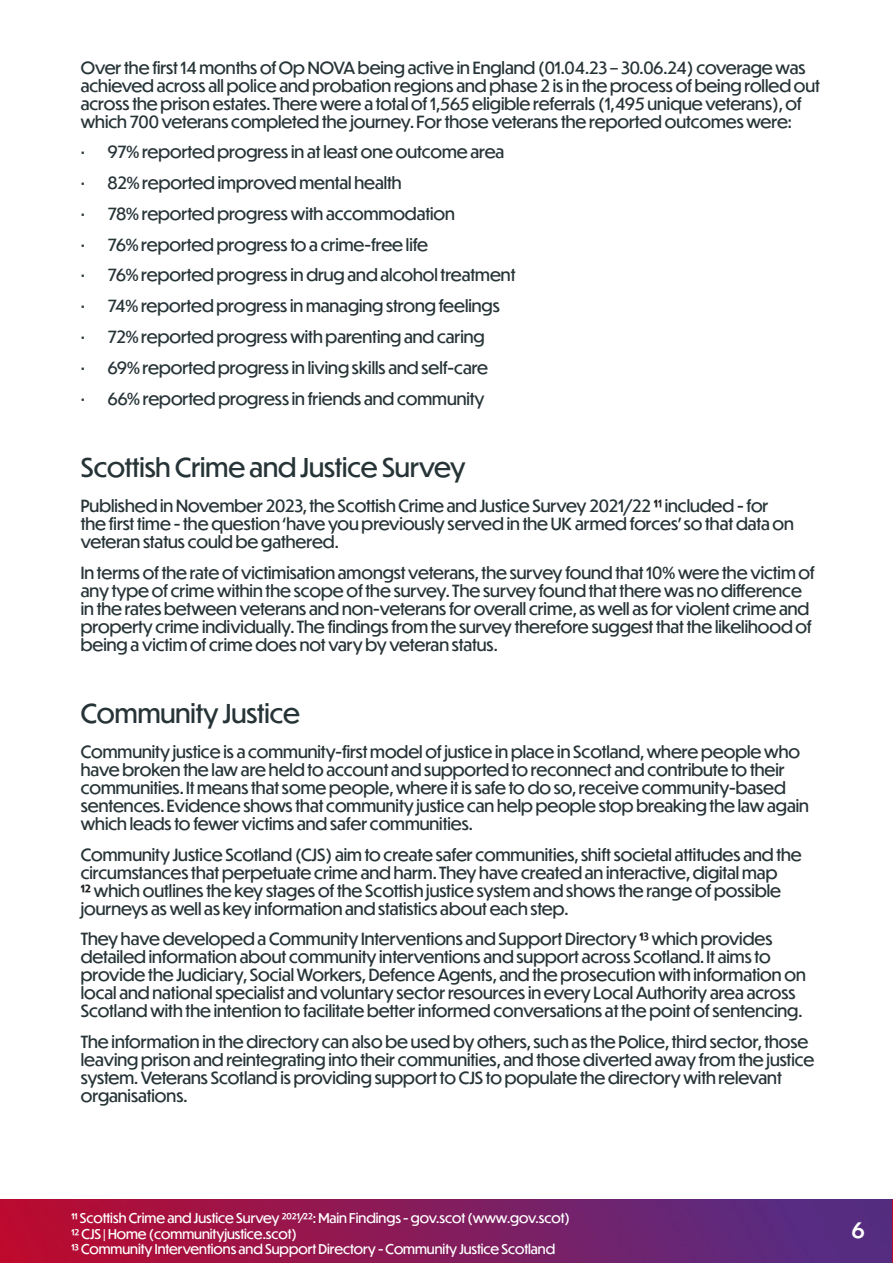
<style>
.page{position:relative;width:893px;height:1263px;background:#fff}
.page>*{position:absolute;margin:0;border:0;box-sizing:border-box;transform-origin:0 0}
._17_Small_title_black_Roboto{font:25.5px "Dunbar Tall";color:#273437}
.t1{font:500 21px "Dunbar Tall";color:#fff}
._8_Content_black_Roboto{font:16.5px/18px "Dunbar Tall";color:#273437}
.t2{font:13.2px "Dunbar Tall";color:#fff}
.s1{font-weight:500;color:#231f20}
.s2{color:#231f20}
</style>
<div class="page">
<img style="left:0;top:1199px;width:893px;height:64px">
<p class="_8_Content_black_Roboto" style="left:81px;top:58px;width:741px">Over the first 14 months of Op NOVA being active in England (01.04.23 – 30.06.24) coverage was achieved across all police and probation regions and phase 2 is in the process of being rolled out across the prison estates. There were a total of 1,565 eligible referrals (1,495 unique veterans), of which 700 veterans completed the journey. For those veterans the reported outcomes were:</p>
<p class="_8_Content_black_Roboto" style="left:81px;top:143px;width:425px">• 97% reported progress in at least one outcome area</p>
<p class="_8_Content_black_Roboto" style="left:81px;top:173px;width:322px">• 82% reported improved mental health</p>
<p class="_8_Content_black_Roboto" style="left:81px;top:204px;width:376px">• 78% reported progress with accommodation</p>
<p class="_8_Content_black_Roboto" style="left:81px;top:235px;width:349px">• 76% reported progress to a crime-free life</p>
<p class="_8_Content_black_Roboto" style="left:81px;top:266px;width:436px">• 76% reported progress in drug and alcohol treatment</p>
<p class="_8_Content_black_Roboto" style="left:81px;top:296px;width:421px">• 74% reported progress in managing strong feelings</p>
<p class="_8_Content_black_Roboto" style="left:81px;top:327px;width:405px">• 72% reported progress with parenting and caring</p>
<p class="_8_Content_black_Roboto" style="left:81px;top:358px;width:409px">• 69% reported progress in living skills and self-care</p>
<p class="_8_Content_black_Roboto" style="left:81px;top:389px;width:405px">• 66% reported progress in friends and community</p>
<p class="_17_Small_title_black_Roboto" style="left:81px;top:448px;width:386px">Scottish Crime and Justice Survey</p>
<p class="_8_Content_black_Roboto" style="left:81px;top:496px;width:715px">Published in November 2023, the Scottish Crime and Justice Survey 2021/22 <span class="s1">1</span><span class="s2">1</span> included - for the first time - the question ‘have you previously served in the UK armed forces’ so that data on veteran status could be gathered.</p>
<p class="_8_Content_black_Roboto" style="left:81px;top:563px;width:735px">In terms of the rate of victimisation amongst veterans, the survey found that 10% were the victim of any type of crime within the scope of the survey. The survey found that there was no difference in the rates between veterans and non-veterans for overall crime, as well as for violent crime and property crime individually. The findings from the survey therefore suggest that the likelihood of being a victim of crime does not vary by veteran status.</p>
<p class="_17_Small_title_black_Roboto" style="left:81px;top:695px;width:221px">Community Justice</p>
<p class="_8_Content_black_Roboto" style="left:81px;top:742px;width:730px">Community justice is a community-first model of justice in place in Scotland, where people who have broken the law are held to account and supported to reconnect and contribute to their communities. It means that some people, where it is safe to do so, receive community-based sentences. Evidence shows that community justice can help people stop breaking the law again which leads to fewer victims and safer communities.</p>
<p class="_8_Content_black_Roboto" style="left:81px;top:845px;width:722px">Community Justice Scotland (CJS) aim to create safer communities, shift societal attitudes and the circumstances that perpetuate crime and harm. They have created an interactive, digital map<br><span class="s1">12</span> which outlines the key stages of the Scottish justice system and shows the range of possible journeys as well as key information and statistics about each step.</p>
<p class="_8_Content_black_Roboto" style="left:81px;top:930px;width:726px">They have developed a Community Interventions and Support Directory <span class="s1">1</span><span class="s2">3</span> which provides detailed information about community interventions and support across Scotland. It aims to provide the Judiciary, Social Workers, Defence Agents, and the prosecution with information on local and national specialist and voluntary sector resources in every Local Authority area across Scotland with the intention to facilitate better informed conversations at the point of sentencing.</p>
<p class="_8_Content_black_Roboto" style="left:81px;top:1032px;width:735px">The information in the directory can also be used by others, such as the Police, third sector, those leaving prison and reintegrating into their communities, and those diverted away from the justice system. Veterans Scotland is providing support to CJS to populate the directory with relevant organisations.</p>
<p class="t2" style="left:71px;top:1208px;width:500px">11 Scottish Crime and Justice Survey 2021/22: Main Findings - gov.scot (www.gov.scot)</p>
<p class="t2" style="left:71px;top:1224px;width:227px">12 CJS | Home (communityjustice.scot)</p>
<p class="t2" style="left:71px;top:1240px;width:485px">13 Community Interventions and Support Directory - Community Justice Scotland</p>
<p class="t1" style="left:852px;top:1215px;width:14px">6</p>
</div>
